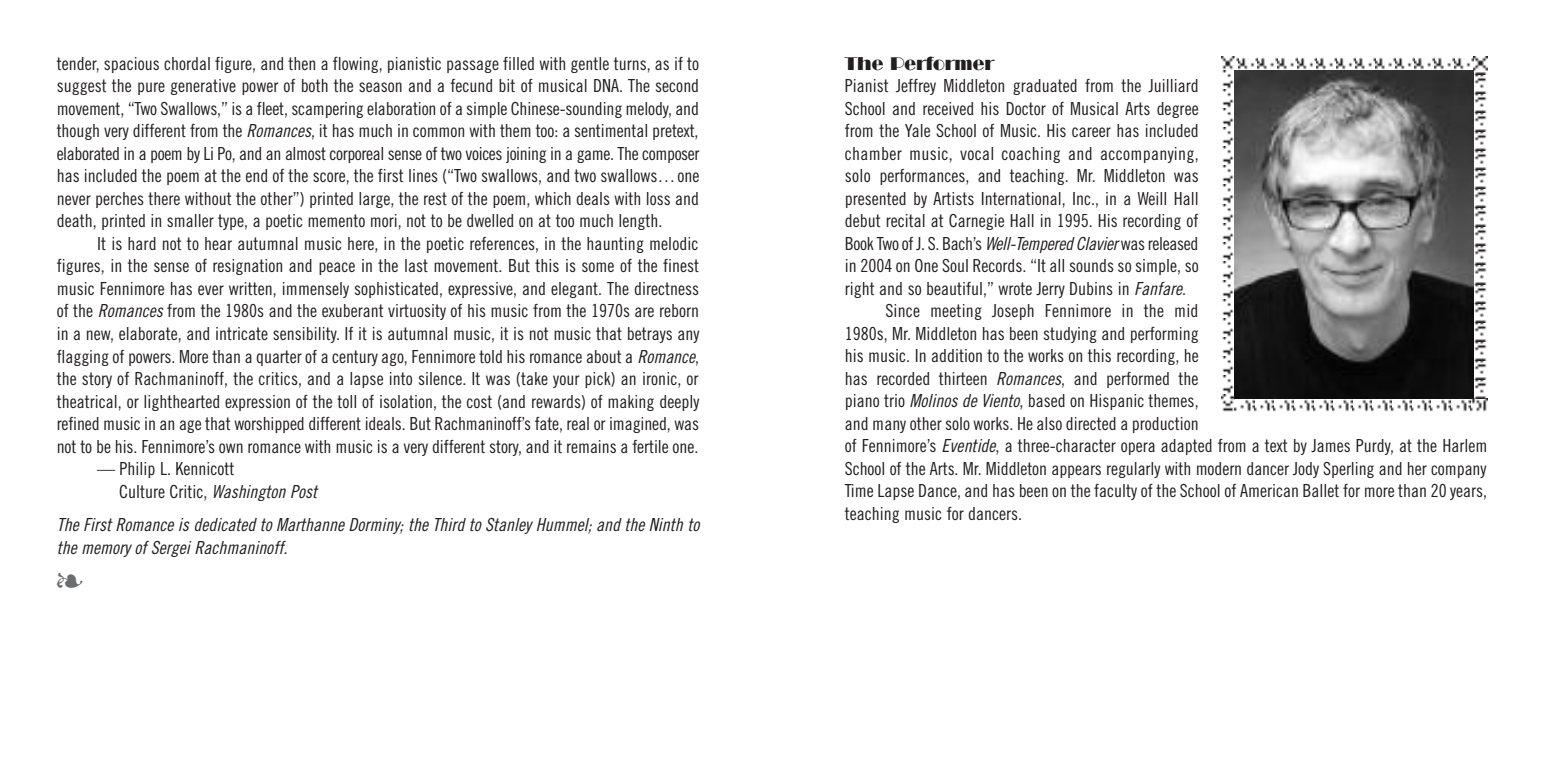
<style>
.page{position:relative;width:1544px;height:766px;background:#fff}
.page>*{position:absolute;margin:0;border:0;box-sizing:border-box;transform-origin:0 0}
.t1{font:18px/22.5px "Trade Gothic Cond Eighteen";color:#231f20;text-align:justify}
.t2{font:18px/22.5px "Trade Gothic Cond Eighteen Obl";color:#231f20}
.t3{font:18px "Trade Gothic Cond Eighteen";letter-spacing:-.02em;color:#231f20}
.t4{font:18px "Trade Gothic Cond Eighteen";letter-spacing:.02em;color:#231f20}
.t5{font:18px "Broadway BT";color:#231f20}
.s1{font-family:"Trade Gothic Cond Eighteen Obl"}
</style>
<div class="page">
<img style="left:1234px;top:70px;width:239px;height:328px">
<img style="left:1221px;top:57px;width:252px;height:13px">
<img style="left:1473px;top:57px;width:14px;height:341px">
<img style="left:1234px;top:398px;width:253px;height:14px">
<img style="left:1221px;top:70px;width:13px;height:342px">
<p class="t1" style="left:57px;top:53px;width:644px">tender, spacious chordal figure, and then a flowing, pianistic passage filled with gentle turns, as if to suggest the pure generative power of both the season and a fecund bit of musical DNA. The second movement, “Two Swallows,” is a fleet, scampering elaboration of a simple Chinese-sounding melody, and though very different from the <span class="s1">Romances</span>, it has much in common with them too: a sentimental pretext, elaborated in a poem by Li Po, and an almost corporeal sense of two voices joining in a game. The composer has included the poem at the end of the score, the first lines (“Two swallows, and two swallows…one never perches there without the other”) printed large, the rest of the poem, which deals with loss and death, printed in smaller type, a poetic memento mori, not to be dwelled on at too much length.</p>
<p class="t1" style="left:57px;top:233px;width:644px;text-indent:41px">It is hard not to hear autumnal music here, in the poetic references, in the haunting melodic figures, in the sense of resignation and peace in the last movement. But this is some of the finest music Fennimore has ever written, immensely sophisticated, expressive, and elegant. The directness of the <span class="s1">Romances</span> from the 1980s and the exuberant virtuosity of his music from the 1970s are reborn in a new, elaborate, and intricate sensibility. If it is autumnal music, it is not music that betrays any flagging of powers. More than a quarter of a century ago, Fennimore told his romance about a <span class="s1">Romance</span>, the story of Rachmaninoff, the critics, and a lapse into silence. It was (take your pick) an ironic, or theatrical, or lighthearted expression of the toll of isolation, the cost (and rewards) of making deeply refined music in an age that worshipped different ideals. But Rachmaninoff’s fate, real or imagined, was not to be his. Fennimore’s own romance with music is a very different story, and it remains a fertile one.</p>
<p class="t1" style="left:119px;top:458px;width:199px;text-indent:-22px">— Philip L. Kennicott<br>Culture Critic, <span class="s1">Washington Post</span></p>
<p class="t2" style="left:57px;top:515px;width:644px">The First Romance is dedicated to Marthanne Dorminy; the Third to Stanley Hummel; and the Ninth to the memory of Sergei Rachmaninoff.</p>
<p class="t5" style="left:845px;top:53px;width:151px">The Performer</p>
<p class="t1" style="left:845px;top:76px;width:355px">Pianist Jeffrey Middleton graduated from the Juilliard</p>
<p class="t1" style="left:845px;top:98px;width:355px">School and received his Doctor of Musical Arts degree</p>
<p class="t1" style="left:845px;top:121px;width:355px">from the Yale School of Music. His career has included</p>
<p class="t4" style="left:845px;top:147px;width:355px">chamber music, vocal coaching and accompanying,</p>
<p class="t1" style="left:845px;top:166px;width:355px">solo performances, and teaching. Mr. Middleton was</p>
<p class="t1" style="left:845px;top:188px;width:355px">presented by Artists International, Inc., in a Weill Hall</p>
<p class="t1" style="left:845px;top:211px;width:355px">debut recital at Carnegie Hall in 1995. His recording of</p>
<p class="t3" style="left:845px;top:237px;width:355px">Book Two of J. S. Bach’s <span class="s1">Well-Tempered Clavier</span> was released</p>
<p class="t1" style="left:845px;top:256px;width:355px">in 2004 on One Soul Records. “It all sounds so simple, so</p>
<p class="t1" style="left:845px;top:278px;width:342px">right and so beautiful,” wrote Jerry Dubins in <span class="s1">Fanfare</span>.</p>
<p class="t1" style="left:885px;top:301px;width:314px">Since meeting Joseph Fennimore in the mid</p>
<p class="t1" style="left:845px;top:323px;width:355px">1980s, Mr. Middleton has been studying and performing</p>
<p class="t1" style="left:845px;top:346px;width:355px">his music. In addition to the works on this recording, he</p>
<p class="t1" style="left:845px;top:368px;width:355px">has recorded thirteen <span class="s1">Romances</span>, and performed the</p>
<p class="t1" style="left:845px;top:391px;width:355px">piano trio <span class="s1">Molinos de Viento</span>, based on Hispanic themes,</p>
<p class="t1" style="left:845px;top:413px;width:355px">and many other solo works. He also directed a production</p>
<p class="t1" style="left:845px;top:436px;width:644px">of Fennimore’s <span class="s1">Eventide</span>, a three-character opera adapted from a text by James Purdy, at the Harlem</p>
<p class="t1" style="left:845px;top:458px;width:643px">School of the Arts. Mr. Middleton appears regularly with modern dancer Jody Sperling and her company</p>
<p class="t1" style="left:845px;top:481px;width:644px">Time Lapse Dance, and has been on the faculty of the School of American Ballet for more than 20 years,</p>
<p class="t1" style="left:845px;top:503px;width:179px">teaching music for dancers.</p>
</div>
